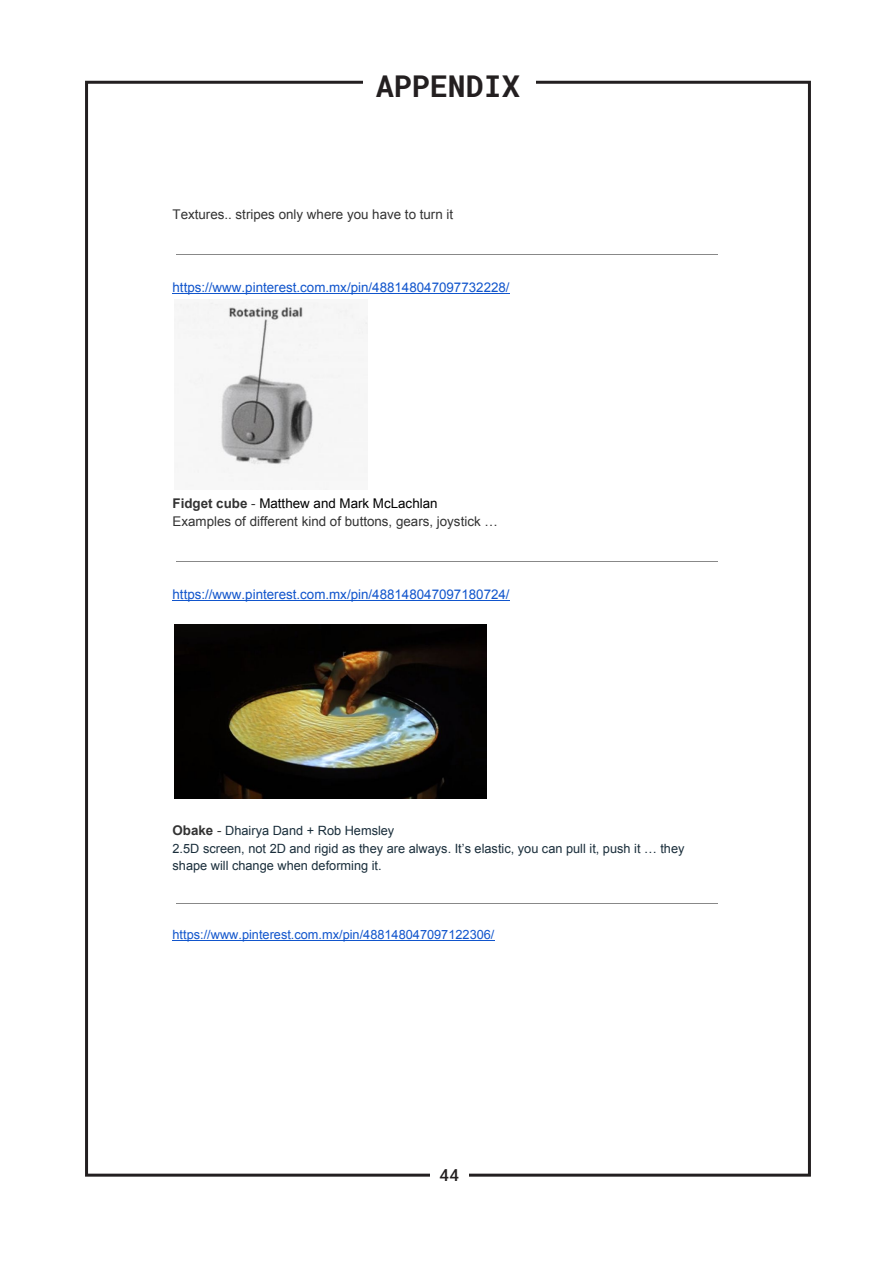
<style>
.page{position:relative;width:893px;height:1263px;background:#fff}
.page>*{position:absolute;margin:0;border:0;box-sizing:border-box;transform-origin:0 0}
.t1{font:700 30px "Roboto Mono";color:#231f20}
.t2{font:500 16.5px "Roboto Mono";color:#231f20}
.t3{font:13.35px/18.1px "Arial";color:#333}
.t4{font:13.35px "Arial";color:#15c}
.t5{font:12.75px/17.2px "Arial";color:#1a2e3b}
.t6{font:12.75px "Arial";color:#15c}
.s1{font-weight:700}
.s2{color:#000}
.s3{font-weight:700;font-size:13.35px;color:#333}
.s4{font-size:13.35px;color:#333}
</style>
<div class="page">
<div style="left:173px;top:623px;width:315px;height:179px;background:linear-gradient(to right,#fff,#fff)"></div>
<hr style="left:176px;top:254px;width:541px;height:1px;background:#888">
<hr style="left:173px;top:293px;width:337px;height:1px;background:#15c">
<img style="left:174px;top:300px;width:194px;height:190px">
<hr style="left:176px;top:561px;width:541px;height:1px;background:#888">
<hr style="left:173px;top:600px;width:337px;height:1px;background:#15c">
<img style="left:174px;top:625px;width:312px;height:174px">
<hr style="left:176px;top:903px;width:541px;height:1px;background:#888">
<hr style="left:173px;top:940px;width:321px;height:1px;background:#15c">
<p class="t1" style="left:376px;top:65px;width:145px">APPENDIX</p>
<p class="t3" style="left:173px;top:205px;width:282px">Textures.. stripes only where you have to turn it</p>
<p class="t4" style="left:173px;top:278px;width:339px">https://www.pinterest.com.mx/pin/488148047097732228/</p>
<p class="t3" style="left:173px;top:494px;width:327px"><span class="s1">Fidget cube</span> - <span class="s2">Matthew and Mark McLachlan<br></span>Examples of different kind of buttons, gears, joystick …</p>
<p class="t4" style="left:173px;top:585px;width:339px">https://www.pinterest.com.mx/pin/488148047097180724/</p>
<p class="t5" style="left:173px;top:822px;width:513px"><span class="s3">Obake</span> <span class="s4">-</span> Dhairya Dand + Rob Hemsley<br>2.5D screen, not 2D and rigid as they are always. It’s elastic, you can pull it, push it … they shape will change when deforming it.</p>
<p class="t6" style="left:173px;top:926px;width:323px">https://www.pinterest.com.mx/pin/488148047097122306/</p>
<p class="t2" style="left:439px;top:1164px;width:21px">44</p>
</div>
